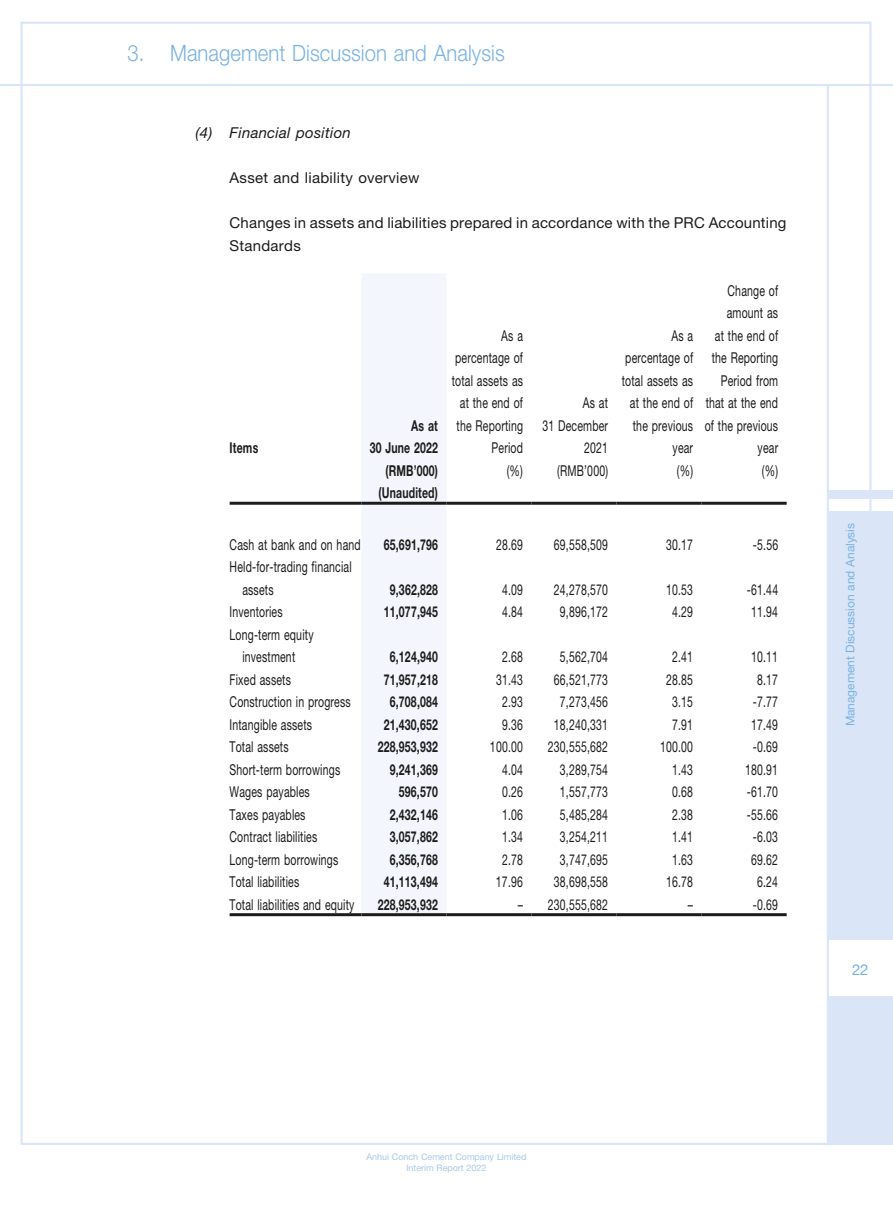
<style>
.page{position:relative;width:893px;height:1212px;background:#fff}
.page>*{position:absolute;margin:0;border:0;box-sizing:border-box;transform-origin:0 0}
.t1{font:300 22.5px "Helvetica Neue LT Std";letter-spacing:.005em;color:#7ab2e1;scale:.9 1}
.t2{font:15px/22.5px "Helvetica Neue LT Std";letter-spacing:.015em;color:#1c1c1b;text-align:right;scale:.7 1}
.t3{font:700 15px/22.5px "Helvetica Neue LT Std";letter-spacing:.015em;color:#1c1c1b;text-align:right;scale:.7 1}
.t4{font:15px/22.5px "Helvetica Neue LT Std";letter-spacing:.015em;color:#1c1c1b}
.t5{font:italic 15px "Helvetica Neue LT Std";letter-spacing:.015em;color:#1c1c1b}
.t6{font:15px "Helvetica Neue LT Std";color:#7ab2e1}
.t7{font:12px "Helvetica Neue LT Std";letter-spacing:-.005em;color:#7ab2e1}
.t8{font:9px/10.8px "Helvetica Neue LT Std";letter-spacing:-.005em;color:#a7c8eb;text-align:center}
</style>
<div class="page">
<div style="left:828px;top:511px;width:65px;height:634px;background:#dae6f7"></div>
<div style="left:828px;top:490px;width:65px;height:9px;background:#dae6f7"></div>
<hr style="left:0;top:84px;width:893px;height:2px;background:#dae6f7">
<div style="left:828px;top:941px;width:65px;height:55px;background:#fff"></div>
<hr style="left:827px;top:85px;width:2px;height:1060px;background:#dae6f7">
<div style="left:361px;top:274px;width:85px;height:639px;background:#f3f7fd"></div>
<hr style="left:230px;top:502px;width:131px;height:3px;background:#1c1c1b">
<hr style="left:361px;top:502px;width:85px;height:3px;background:#1c1c1b">
<hr style="left:446px;top:502px;width:85px;height:3px;background:#1c1c1b">
<hr style="left:531px;top:502px;width:86px;height:3px;background:#1c1c1b">
<hr style="left:617px;top:502px;width:85px;height:3px;background:#1c1c1b">
<hr style="left:702px;top:502px;width:85px;height:3px;background:#1c1c1b">
<hr style="left:230px;top:913px;width:131px;height:3px;background:#1c1c1b">
<hr style="left:361px;top:913px;width:85px;height:3px;background:#1c1c1b">
<hr style="left:446px;top:913px;width:85px;height:3px;background:#1c1c1b">
<hr style="left:531px;top:913px;width:86px;height:3px;background:#1c1c1b">
<hr style="left:617px;top:913px;width:85px;height:3px;background:#1c1c1b">
<hr style="left:702px;top:913px;width:85px;height:3px;background:#1c1c1b">
<h1 class="t1" style="left:128px;top:39px;width:20px">3.</h1>
<h1 class="t1" style="left:170px;top:39px;width:373px">Management Discussion and Analysis</h1>
<p class="t5" style="left:196px;top:124px;width:18px">)4(</p>
<p class="t5" style="left:230px;top:124px;width:123px">Financial position</p>
<p class="t4" style="left:230px;top:166px;width:191px">Asset and liability overview</p>
<p class="t4" style="left:230px;top:211px;width:558px">Changes in assets and liabilities prepared in accordance with the PRC Accounting<br>Standards</p>
<p class="t3" style="left:230px;top:436px;width:42px">Items</p>
<p class="t3" style="left:370px;top:414px;width:99px">As at<br>30 June 2022</p>
<p class="t2" style="left:452px;top:324px;width:103px">As a percentage of total assets as at the end of the Reporting<br>Period</p>
<p class="t2" style="left:542px;top:391px;width:95px">As at<br>31 December<br>2021</p>
<p class="t2" style="left:622px;top:324px;width:103px">As a percentage of total assets as at the end of the previous year</p>
<p class="t2" style="left:705px;top:279px;width:106px">Change of amount as<br>at the end of the Reporting<br>Period from that at the end of the previous year</p>
<p class="t3" style="left:378px;top:459px;width:87px;text-align:center">(RMB‘000( (Unaudited(</p>
<p class="t2" style="left:762px;top:459px;width:25px">%) (</p>
<p class="t2" style="left:507px;top:459px;width:25px">%( )</p>
<p class="t2" style="left:557px;top:459px;width:74px">(RMB‘000(</p>
<p class="t2" style="left:677px;top:459px;width:25px">%) (</p>
<p class="t2" style="left:230px;top:533px;width:189px;text-align:left">Cash at bank and on hand<br>Held-for-trading financial</p>
<p class="t3" style="left:384px;top:533px;width:79px">65,691,796</p>
<p class="t2" style="left:496px;top:533px;width:40px">28.69</p>
<p class="t2" style="left:554px;top:533px;width:79px">69,558,509</p>
<p class="t2" style="left:666px;top:533px;width:40px">30.17</p>
<p class="t2" style="left:753px;top:533px;width:38px">-5.56</p>
<p class="t2" style="left:242px;top:578px;width:46px">assets</p>
<p class="t3" style="left:390px;top:578px;width:70px">9,362,828</p>
<p class="t2" style="left:502px;top:578px;width:31px">4.09</p>
<p class="t2" style="left:554px;top:578px;width:79px">24,278,570</p>
<p class="t2" style="left:666px;top:578px;width:40px">10.53</p>
<p class="t2" style="left:747px;top:578px;width:46px">-61.44</p>
<p class="t2" style="left:230px;top:600px;width:121px;text-align:left">Inventories<br>Long-term equity</p>
<p class="t3" style="left:384px;top:600px;width:79px">11,077,945</p>
<p class="t2" style="left:502px;top:600px;width:31px">4.84</p>
<p class="t2" style="left:560px;top:600px;width:70px">9,896,172</p>
<p class="t2" style="left:672px;top:600px;width:31px">4.29</p>
<p class="t2" style="left:751px;top:600px;width:40px">11.94</p>
<p class="t2" style="left:242px;top:645px;width:77px">investment</p>
<p class="t3" style="left:390px;top:645px;width:70px">6,124,940</p>
<p class="t2" style="left:502px;top:645px;width:31px">2.68</p>
<p class="t2" style="left:560px;top:645px;width:70px">5,562,704</p>
<p class="t2" style="left:672px;top:645px;width:31px">2.41</p>
<p class="t2" style="left:751px;top:645px;width:40px">10.11</p>
<p class="t2" style="left:230px;top:668px;width:89px">Fixed assets</p>
<p class="t3" style="left:384px;top:668px;width:79px">71,957,218</p>
<p class="t2" style="left:496px;top:668px;width:40px">31.43</p>
<p class="t2" style="left:554px;top:668px;width:79px">66,521,773</p>
<p class="t2" style="left:666px;top:668px;width:40px">28.85</p>
<p class="t2" style="left:757px;top:668px;width:31px">8.17</p>
<p class="t2" style="left:230px;top:690px;width:175px">Construction in progress</p>
<p class="t3" style="left:390px;top:690px;width:70px">6,708,084</p>
<p class="t2" style="left:502px;top:690px;width:31px">2.93</p>
<p class="t2" style="left:560px;top:690px;width:70px">7,273,456</p>
<p class="t2" style="left:672px;top:690px;width:31px">3.15</p>
<p class="t2" style="left:753px;top:690px;width:38px">-7.77</p>
<p class="t2" style="left:230px;top:713px;width:119px">Intangible assets</p>
<p class="t3" style="left:384px;top:713px;width:79px">21,430,652</p>
<p class="t2" style="left:502px;top:713px;width:31px">9.36</p>
<p class="t2" style="left:554px;top:713px;width:79px">18,240,331</p>
<p class="t2" style="left:672px;top:713px;width:31px">7.91</p>
<p class="t2" style="left:751px;top:713px;width:40px">17.49</p>
<p class="t2" style="left:230px;top:735px;width:86px">Total assets</p>
<p class="t3" style="left:378px;top:735px;width:87px">228,953,932</p>
<p class="t2" style="left:490px;top:735px;width:49px">100.00</p>
<p class="t2" style="left:548px;top:735px;width:87px">230,555,682</p>
<p class="t2" style="left:660px;top:735px;width:49px">100.00</p>
<p class="t2" style="left:753px;top:735px;width:38px">-0.69</p>
<p class="t2" style="left:230px;top:758px;width:160px">Short-term borrowings</p>
<p class="t3" style="left:390px;top:758px;width:70px">9,241,369</p>
<p class="t2" style="left:502px;top:758px;width:31px">4.04</p>
<p class="t2" style="left:560px;top:758px;width:70px">3,289,754</p>
<p class="t2" style="left:672px;top:758px;width:31px">1.43</p>
<p class="t2" style="left:745px;top:758px;width:49px">180.91</p>
<p class="t2" style="left:230px;top:780px;width:116px">Wages payables</p>
<p class="t3" style="left:399px;top:780px;width:57px">596,570</p>
<p class="t2" style="left:502px;top:780px;width:31px">0.26</p>
<p class="t2" style="left:560px;top:780px;width:70px">1,557,773</p>
<p class="t2" style="left:672px;top:780px;width:31px">0.68</p>
<p class="t2" style="left:747px;top:780px;width:46px">-61.70</p>
<p class="t2" style="left:230px;top:803px;width:110px">Taxes payables</p>
<p class="t3" style="left:390px;top:803px;width:70px">2,432,146</p>
<p class="t2" style="left:502px;top:803px;width:31px">1.06</p>
<p class="t2" style="left:560px;top:803px;width:70px">5,485,284</p>
<p class="t2" style="left:672px;top:803px;width:31px">2.38</p>
<p class="t2" style="left:747px;top:803px;width:46px">-55.66</p>
<p class="t2" style="left:230px;top:825px;width:127px">Contract liabilities</p>
<p class="t3" style="left:390px;top:825px;width:70px">3,057,862</p>
<p class="t2" style="left:502px;top:825px;width:31px">1.34</p>
<p class="t2" style="left:560px;top:825px;width:70px">3,254,211</p>
<p class="t2" style="left:672px;top:825px;width:31px">1.41</p>
<p class="t2" style="left:753px;top:825px;width:38px">-6.03</p>
<p class="t2" style="left:230px;top:848px;width:157px">Long-term borrowings</p>
<p class="t3" style="left:390px;top:848px;width:70px">6,356,768</p>
<p class="t2" style="left:502px;top:848px;width:31px">2.78</p>
<p class="t2" style="left:560px;top:848px;width:70px">3,747,695</p>
<p class="t2" style="left:672px;top:848px;width:31px">1.63</p>
<p class="t2" style="left:751px;top:848px;width:40px">69.62</p>
<p class="t2" style="left:230px;top:870px;width:101px">Total liabilities</p>
<p class="t3" style="left:384px;top:870px;width:79px">41,113,494</p>
<p class="t2" style="left:496px;top:870px;width:40px">17.96</p>
<p class="t2" style="left:554px;top:870px;width:79px">38,698,558</p>
<p class="t2" style="left:666px;top:870px;width:40px">16.78</p>
<p class="t2" style="left:757px;top:870px;width:31px">6.24</p>
<p class="t2" style="left:230px;top:893px;width:180px">Total liabilities and equity</p>
<p class="t3" style="left:378px;top:893px;width:87px">228,953,932</p>
<p class="t2" style="left:518px;top:893px;width:9px">–</p>
<p class="t2" style="left:548px;top:893px;width:87px">230,555,682</p>
<p class="t2" style="left:688px;top:893px;width:9px">–</p>
<p class="t2" style="left:753px;top:893px;width:38px">-0.69</p>
<p class="t7" style="left:843px;top:726px;width:205px;rotate:-90deg">Management Discussion and Analysis</p>
<p class="t6" style="left:852px;top:960px;width:18px">22</p>
<p class="t8" style="left:366px;top:1151px;width:161px">Anhui Conch Cement Company Limited<br>Interim Report 2022</p>
</div>
